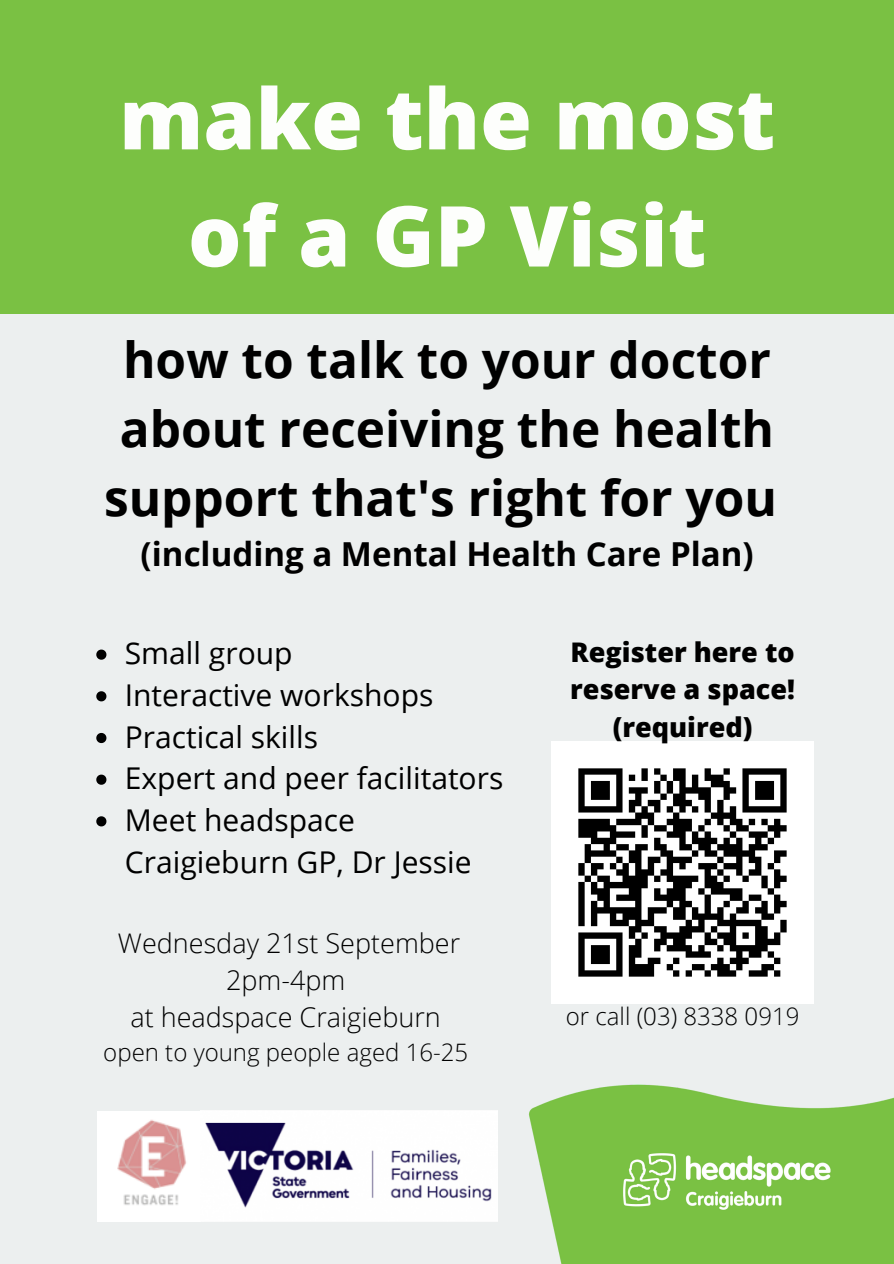
<style>
.page{position:relative;width:894px;height:1264px;background:#fff}
.page>*{position:absolute;margin:0;border:0;box-sizing:border-box;transform-origin:0 0}
.t1{font:800 84px/117.1px "Open Sans";color:#fdfefc;text-align:center}
.t2{font:700 49.5px/68.7px "Open Sans";color:#000;text-align:center}
.t3{font:700 33px "Open Sans";color:#000}
.t4{font:30px/41.7px "Open Sans";color:#000}
.t5{font:300 27px/37.2px "Open Sans";color:#000;text-align:center}
.t6{font:800 27px/37.2px "Open Sans";color:#000;text-align:center}
.t7{font:300 24px "Open Sans";color:#000}
</style>
<div class="page">
<div style="left:0;top:0;width:893px;height:1263px;background:#ecefef"></div>
<img style="left:497px;top:995px;width:396px;height:268px">
<img style="left:98px;top:1111px;width:102px;height:110px">
<img style="left:201px;top:1110px;width:296px;height:112px">
<img style="left:552px;top:741px;width:261px;height:262px">
<div style="left:0;top:0;width:893px;height:313px;background:#7ac143"></div>
<svg style="left:96px;top:649px;width:10px;height:10px"></svg>
<svg style="left:96px;top:691px;width:10px;height:10px"></svg>
<svg style="left:96px;top:733px;width:10px;height:10px"></svg>
<svg style="left:96px;top:774px;width:10px;height:10px"></svg>
<svg style="left:96px;top:816px;width:10px;height:10px"></svg>
<h1 class="t1" style="left:119px;top:58px;width:657px">make the most of a GP Visit</h1>
<h2 class="t2" style="left:104px;top:324px;width:674px">how to talk to your doctor about receiving the health support that's right for you</h2>
<p class="t3" style="left:141px;top:531px;width:614px">(including a Mental Health Care Plan)</p>
<p class="t4" style="left:125px;top:631px;width:380px">Small group<br>Interactive workshops<br>Practical skills<br>Expert and peer facilitators<br>Meet headspace<br>Craigieburn GP, Dr Jessie</p>
<p class="t5" style="left:118px;top:923px;width:344px">Wednesday 21st September<br>2pm-4pm<br>at headspace Craigieburn</p>
<p class="t7" style="left:103px;top:1035px;width:366px">open to young people aged 16-25</p>
<p class="t6" style="left:570px;top:633px;width:226px">Register here to reserve a space! (required)</p>
<p class="t7" style="left:565px;top:999px;width:235px">or call (03) 8338 0919</p>
</div>
